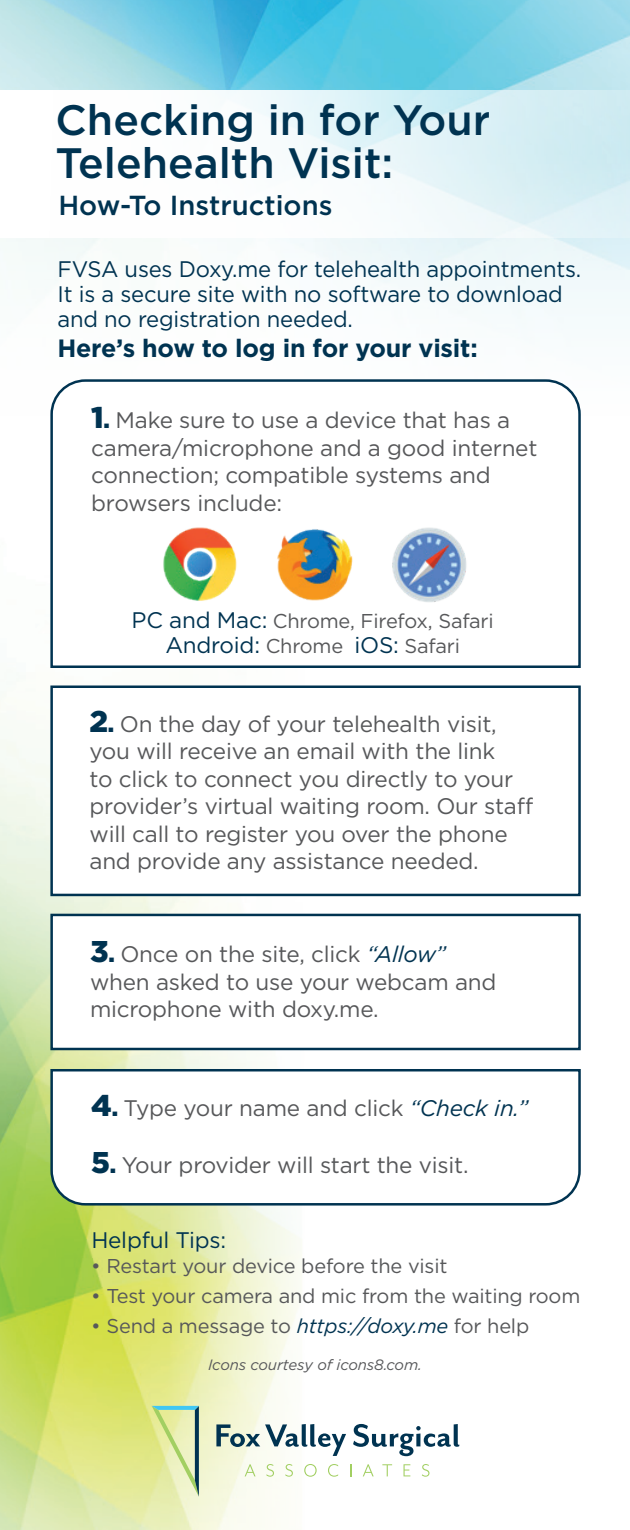
<style>
.page{position:relative;width:630px;height:1530px;background:#fff}
.page>*{position:absolute;margin:0;border:0;box-sizing:border-box;transform-origin:0 0}
.t1{font:500 42.5px/42.5px "Gotham";color:#003351}
.t2{font:500 27.5px "Gotham";color:#003351}
.t3{font:700 25px "Gotham";letter-spacing:-.01em;color:#003351}
.t4{font:22.5px/27.5px "Gotham";letter-spacing:-.01em;color:#57585a}
.t5{font:22.5px/25px "Gotham";letter-spacing:-.01em;color:#003351}
.t6{font:20px "Gotham";letter-spacing:-.01em;color:#57585a}
.t7{font:italic 15px "Gotham";letter-spacing:-.01em;color:#57585a}
.s1{font-weight:900;font-size:30px;color:#003351}
.s2{font-weight:900;color:#003351}
.s3{font-size:22.5px;color:#003351}
.s4{font-size:20px;color:#57585a}
.s5{font-style:italic;color:#003351}
</style>
<div class="page">
<img style="left:0;top:0;width:630px;height:324px">
<img style="left:0;top:685px;width:317px;height:845px">
<svg style="left:0;top:90px;width:630px;height:148px"></svg>
<svg style="left:50px;top:379px;width:531px;height:289px"></svg>
<div style="left:50px;top:686px;width:531px;height:210px;background:#fff;border:2px solid #003351"></div>
<div style="left:50px;top:914px;width:531px;height:136px;background:#fff;border:2px solid #003351"></div>
<svg style="left:49px;top:1068px;width:532px;height:139px"></svg>
<svg style="left:0;top:117px;width:626px;height:146px"></svg>
<img style="left:160px;top:521px;width:83px;height:83px">
<img style="left:271px;top:521px;width:88px;height:88px">
<img style="left:386px;top:523px;width:84px;height:85px">
<svg style="left:216px;top:1424px;width:130px;height:32px"></svg>
<svg style="left:353px;top:1424px;width:106px;height:32px"></svg>
<svg style="left:152px;top:1406px;width:47px;height:91px;background:#cbdba3"></svg>
<svg style="left:245px;top:1464px;width:11px;height:12px"></svg>
<svg style="left:266px;top:1464px;width:8px;height:13px"></svg>
<svg style="left:285px;top:1464px;width:8px;height:13px"></svg>
<svg style="left:304px;top:1464px;width:13px;height:13px"></svg>
<svg style="left:328px;top:1464px;width:10px;height:13px"></svg>
<svg style="left:350px;top:1464px;width:1px;height:12px"></svg>
<svg style="left:363px;top:1464px;width:11px;height:12px"></svg>
<svg style="left:382px;top:1464px;width:10px;height:12px"></svg>
<svg style="left:404px;top:1464px;width:6px;height:12px"></svg>
<svg style="left:422px;top:1464px;width:7px;height:13px"></svg>
<h1 class="t1" style="left:56px;top:98px;width:436px">Checking in for Your<br>Telehealth Visit:</h1>
<p class="t2" style="left:58px;top:188px;width:276px">How-To Instructions</p>
<p class="t5" style="left:58px;top:256px;width:525px">FVSA uses Doxy.me for telehealth appointments.<br>It is a secure site with no software to download and no registration needed.</p>
<p class="t3" style="left:58px;top:332px;width:422px">Here’s how to log in for your visit:</p>
<p class="t4" style="left:91px;top:406px;width:448px"><span class="s1">1</span><span class="s2">.</span> Make sure to use a device that has a camera/microphone and a good internet connection; compatible systems and browsers include:</p>
<p class="t6" style="left:132px;top:608px;width:364px"><span class="s3">PC and Mac:</span> Chrome, Firefox, Safari</p>
<p class="t5" style="left:165px;top:632px;width:296px">Android: <span class="s4">Chrome</span> iOS: <span class="s4">Safari</span></p>
<p class="t4" style="left:90px;top:710px;width:445px"><span class="s1">2</span><span class="s2">.</span> On the day of your telehealth visit, you will receive an email with the link<br>to click to connect you directly to your provider’s virtual waiting room. Our staff will call to register you over the phone and provide any assistance needed.</p>
<p class="t4" style="left:90px;top:940px;width:408px"><span class="s1">3</span><span class="s2">.</span> Once on the site, click <span class="s5">“Allow” </span>when asked to use your webcam and microphone with doxy.me.</p>
<p class="t4" style="left:91px;top:1094px;width:439px"><span class="s1">4</span><span class="s2">.</span> Type your name and click <span class="s5">“Check in.”</span></p>
<p class="t4" style="left:91px;top:1151px;width:379px"><span class="s1">5</span><span class="s2">.</span> Your provider will start the visit.</p>
<p class="t5" style="left:91px;top:1227px;width:137px">Helpful Tips:</p>
<p class="t6" style="left:91px;top:1253px;width:358px">• Restart your device before the visit</p>
<p class="t6" style="left:91px;top:1283px;width:491px">• Test your camera and mic from the waiting room</p>
<p class="t6" style="left:91px;top:1313px;width:439px">• Send a message to <span class="s5">https://doxy.me</span> for help</p>
<p class="t7" style="left:208px;top:1355px;width:215px">Icons courtesy of icons8.com.</p>
</div>
